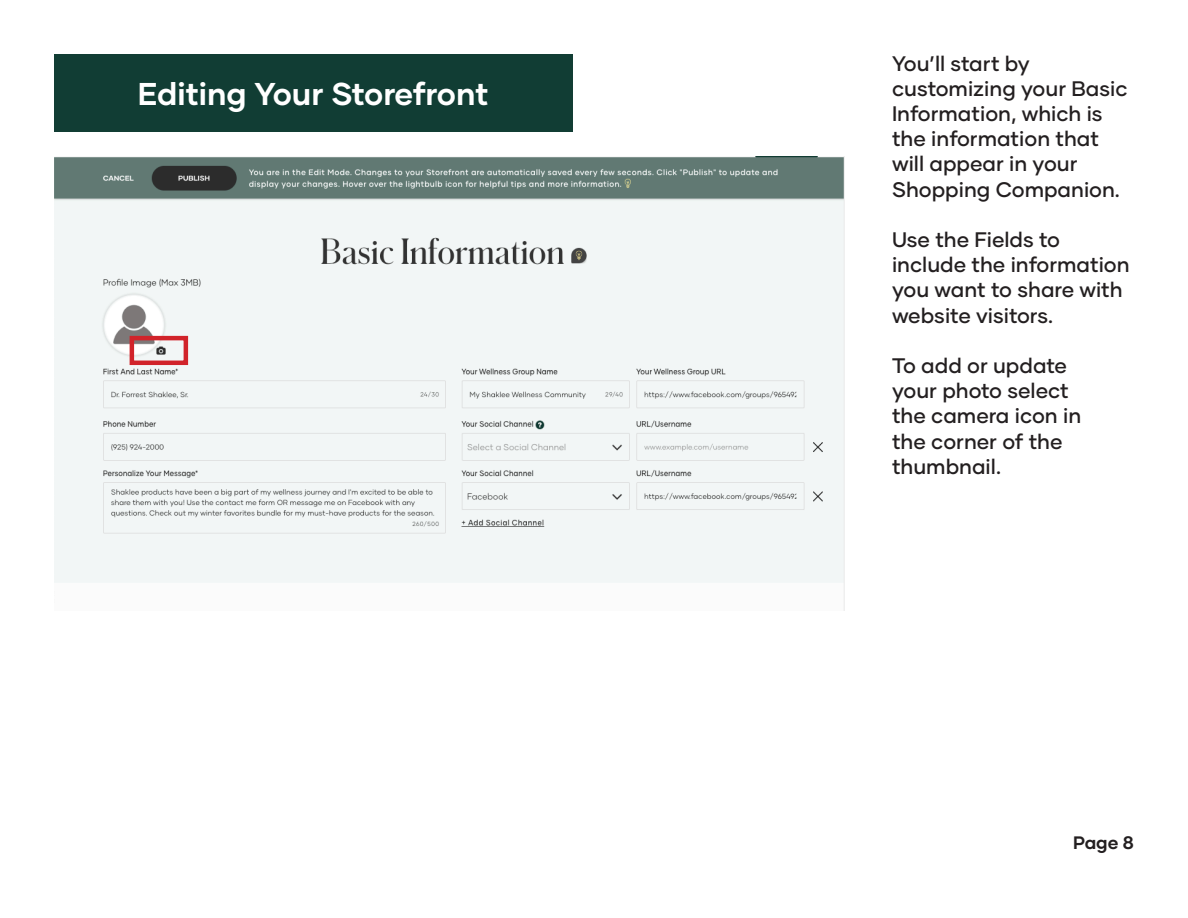
<style>
.page{position:relative;width:1188px;height:918px;background:#fff}
.page>*{position:absolute;margin:0;border:0;box-sizing:border-box;transform-origin:0 0}
.t1{font:700 31.5px "Gilmer";color:#fff}
.t2{font:500 21px/25.2px "Gilmer";color:#231f20}
.t3{font:700 18px "Gilmer";color:#231f20}
</style>
<div class="page">
<img style="left:54px;top:157px;width:790px;height:426px">
<div style="left:54px;top:54px;width:518px;height:78px;background:#113d34"></div>
<div style="left:130px;top:336px;width:58px;height:29px;border:4px solid #d1232a"></div>
<p class="t1" style="left:138px;top:74px;width:352px">Editing Your Storefront</p>
<p class="t2" style="left:892px;top:50px;width:237px">You’ll start by customizing your Basic<br>Information, which is the information that will appear in your<br>Shopping Companion.</p>
<p class="t2" style="left:892px;top:227px;width:239px">Use the Fields to include the information you want to share with website visitors.</p>
<p class="t2" style="left:892px;top:353px;width:191px">To add or update your photo select the camera icon in the corner of the thumbnail.</p>
<p class="t3" style="left:1073px;top:831px;width:62px">Page 8</p>
</div>
